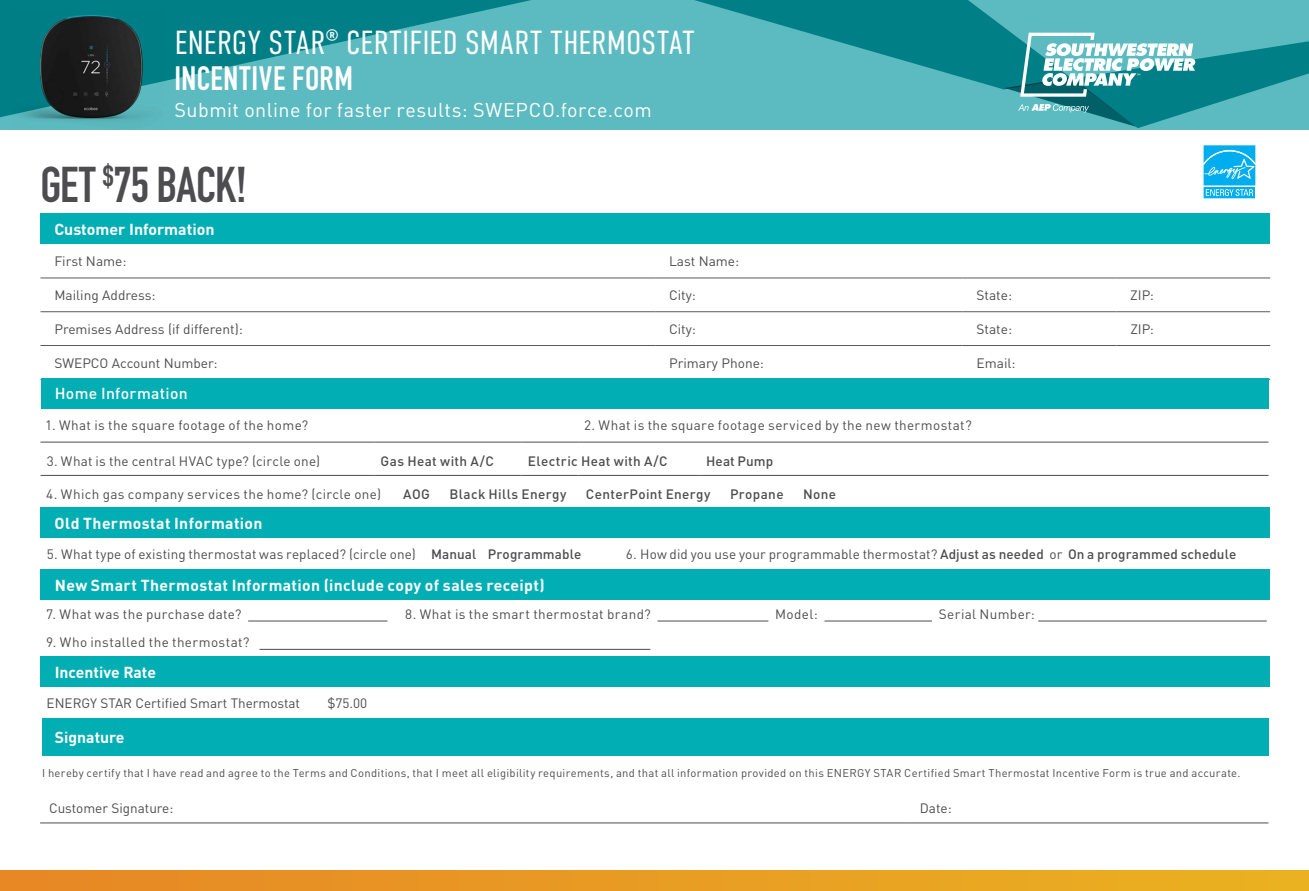
<style>
.page{position:relative;width:1309px;height:891px;background:#fff}
.page>*{position:absolute;margin:0;border:0;box-sizing:border-box;transform-origin:0 0}
.t1{font:700 49.5px "DIN Condensed";letter-spacing:-.02em;color:#4d4d4f}
.t2{font:300 33.3px/35.3px "DIN Condensed";letter-spacing:.01em;color:#fff}
.t3{font:19.8px "DINOT";letter-spacing:.025em;color:#fff}
.t4{font:700 15.75px "DINOT";letter-spacing:.02em;color:#fff}
.t5{font:700 15.75px "DINOT";color:#fff}
.t6{font:500 15.75px "DINOT";letter-spacing:.02em;color:#fff}
.t7{font:13.5px "DINOT";letter-spacing:.015em;color:#4d4d4f}
.t8{font:500 13.5px "DINOT";letter-spacing:.025em;color:#4d4d4f}
.t9{font:500 13.5px "DINOT";letter-spacing:.005em;color:#4d4d4f}
.t10{font:11.25px "DINOT";letter-spacing:.03em;color:#4d4d4f}
.s1{font-weight:700}
.s2{font-weight:500}
</style>
<div class="page">
<svg style="left:1203px;top:145px;width:53px;height:54px;background:#35bef2"></svg>
<svg style="left:0;top:0;width:1309px;height:128px;background:#42aab0"></svg>
<svg style="left:1005px;top:33px;width:190px;height:94px"></svg>
<img style="left:11px;top:10px;width:152px;height:118px">
<div style="left:40px;top:213px;width:1230px;height:31px;background:#00aeb4"></div>
<hr style="left:655px;top:278px;width:308px;height:1px;background:#58595b">
<hr style="left:963px;top:278px;width:153px;height:1px;background:#58595b">
<hr style="left:1116px;top:278px;width:154px;height:1px;background:#58595b">
<hr style="left:655px;top:311px;width:308px;height:1px;background:#58595b">
<hr style="left:963px;top:311px;width:153px;height:1px;background:#58595b">
<hr style="left:1116px;top:311px;width:154px;height:1px;background:#58595b">
<hr style="left:655px;top:345px;width:308px;height:1px;background:#58595b">
<hr style="left:963px;top:345px;width:153px;height:1px;background:#58595b">
<hr style="left:1116px;top:345px;width:154px;height:1px;background:#58595b">
<hr style="left:40px;top:278px;width:615px;height:1px;background:#58595b">
<hr style="left:40px;top:311px;width:615px;height:1px;background:#58595b">
<hr style="left:40px;top:345px;width:615px;height:1px;background:#58595b">
<hr style="left:1116px;top:379px;width:154px;height:1px;background:#58595b">
<div style="left:40px;top:378px;width:1228px;height:31px;background:#00aeb4"></div>
<hr style="left:40px;top:475px;width:334px;height:1px;background:#4d4d4f">
<hr style="left:374px;top:475px;width:148px;height:1px;background:#4d4d4f">
<hr style="left:522px;top:475px;width:56px;height:1px;background:#4d4d4f">
<hr style="left:578px;top:475px;width:122px;height:1px;background:#4d4d4f">
<hr style="left:700px;top:475px;width:568px;height:1px;background:#4d4d4f">
<hr style="left:40px;top:442px;width:334px;height:1px;background:#4d4d4f">
<hr style="left:374px;top:442px;width:148px;height:1px;background:#4d4d4f">
<hr style="left:522px;top:442px;width:56px;height:1px;background:#4d4d4f">
<hr style="left:578px;top:442px;width:122px;height:1px;background:#4d4d4f">
<hr style="left:700px;top:442px;width:568px;height:1px;background:#4d4d4f">
<div style="left:40px;top:507px;width:1230px;height:31px;background:#00aeb4"></div>
<div style="left:40px;top:569px;width:1230px;height:31px;background:#00aeb4"></div>
<hr style="left:248px;top:621px;width:140px;height:1px;background:#4d4d4f">
<hr style="left:658px;top:621px;width:110px;height:1px;background:#4d4d4f">
<hr style="left:824px;top:621px;width:108px;height:1px;background:#4d4d4f">
<hr style="left:1038px;top:621px;width:229px;height:1px;background:#4d4d4f">
<hr style="left:259px;top:649px;width:391px;height:1px;background:#4d4d4f">
<hr style="left:40px;top:823px;width:871px;height:1px;background:#4d4d4f">
<hr style="left:911px;top:823px;width:357px;height:1px;background:#4d4d4f">
<div style="left:42px;top:718px;width:1228px;height:38px;background:#00aeb4"></div>
<hr style="left:1269px;top:718px;width:1px;height:38px;background:#fff">
<div style="left:40px;top:656px;width:1230px;height:31px;background:#00aeb4"></div>
<div style="left:0;top:870px;width:1309px;height:21px;background:linear-gradient(to right,#e78725,#eab221)"></div>
<h2 class="t2" style="left:174px;top:25px;width:522px">ENERGY STAR<sup>®</sup> CERTIFIED SMART THERMOSTAT<br><span class="s1">INCENTIVE FORM</span></h2>
<h3 class="t3" style="left:174px;top:97px;width:479px">Submit online for faster results: SWEPCO.force.com</h3>
<h1 class="t1" style="left:40px;top:152px;width:208px">GET <sup>$</sup>75 BACK!</h1>
<p class="t5" style="left:54px;top:219px;width:162px">Customer Information</p>
<p class="t7" style="left:54px;top:253px;width:74px">First Name:</p>
<p class="t7" style="left:669px;top:253px;width:72px">Last Name:</p>
<p class="t7" style="left:54px;top:287px;width:103px">Mailing Address:</p>
<p class="t7" style="left:669px;top:287px;width:28px">City:</p>
<p class="t7" style="left:977px;top:287px;width:37px">State:</p>
<p class="t7" style="left:1130px;top:287px;width:25px">ZIP:</p>
<p class="t7" style="left:54px;top:320px;width:190px">Premises Address (if different):</p>
<p class="t7" style="left:669px;top:320px;width:28px">City:</p>
<p class="t7" style="left:977px;top:320px;width:37px">State:</p>
<p class="t7" style="left:1130px;top:320px;width:25px">ZIP:</p>
<p class="t7" style="left:54px;top:354px;width:165px">SWEPCO Account Number:</p>
<p class="t7" style="left:669px;top:354px;width:96px">Primary Phone:</p>
<p class="t7" style="left:977px;top:354px;width:40px">Email:</p>
<p class="t6" style="left:55px;top:384px;width:135px">Home Information</p>
<p class="t7" style="left:45px;top:417px;width:265px">1. What is the square footage of the home?</p>
<p class="t7" style="left:584px;top:417px;width:389px">2. What is the square footage serviced by the new thermostat?</p>
<p class="t7" style="left:47px;top:453px;width:275px">3. What is the central HVAC type? (circle one)</p>
<p class="t8" style="left:381px;top:453px;width:115px">Gas Heat with A/C</p>
<p class="t8" style="left:528px;top:453px;width:141px">Electric Heat with A/C</p>
<p class="t9" style="left:706px;top:453px;width:69px">Heat Pump</p>
<p class="t7" style="left:46px;top:486px;width:336px">4. Which gas company services the home? (circle one)</p>
<p class="t8" style="left:403px;top:485px;width:28px">AOG</p>
<p class="t8" style="left:449px;top:485px;width:118px">Black Hills Energy</p>
<p class="t8" style="left:586px;top:485px;width:126px">CenterPoint Energy</p>
<p class="t8" style="left:730px;top:485px;width:55px">Propane</p>
<p class="t8" style="left:803px;top:485px;width:35px">None</p>
<p class="t4" style="left:55px;top:513px;width:209px">Old Thermostat Information</p>
<p class="t7" style="left:47px;top:546px;width:536px">5. What type of existing thermostat was replaced? (circle one) <span class="s2">Manual Programmable</span></p>
<p class="t7" style="left:626px;top:546px;width:612px">6. How did you use your programmable thermostat? <span class="s2">Adjust as needed</span> or <span class="s2">On a programmed schedule</span></p>
<p class="t4" style="left:55px;top:575px;width:491px">New Smart Thermostat Information (include copy of sales receipt)</p>
<p class="t7" style="left:46px;top:606px;width:197px">7. What was the purchase date?</p>
<p class="t7" style="left:405px;top:606px;width:247px">8. What is the smart thermostat brand?</p>
<p class="t7" style="left:775px;top:606px;width:44px">Model:</p>
<p class="t7" style="left:939px;top:606px;width:98px">Serial Number:</p>
<p class="t7" style="left:46px;top:634px;width:205px">9. Who installed the thermostat?</p>
<p class="t5" style="left:55px;top:662px;width:103px">Incentive Rate</p>
<p class="t7" style="left:47px;top:695px;width:255px">ENERGY STAR Certified Smart Thermostat</p>
<p class="t7" style="left:327px;top:695px;width:41px">$75.00</p>
<p class="t5" style="left:55px;top:727px;width:71px">Signature</p>
<p class="t10" style="left:42px;top:765px;width:1200px">I hereby certify that I have read and agree to the Terms and Conditions, that I meet all eligibility requirements, and that all information provided on this ENERGY STAR Certified Smart Thermostat Incentive Form is true and accurate.</p>
<p class="t7" style="left:49px;top:800px;width:126px">Customer Signature:</p>
<p class="t7" style="left:920px;top:800px;width:33px">Date:</p>
</div>
